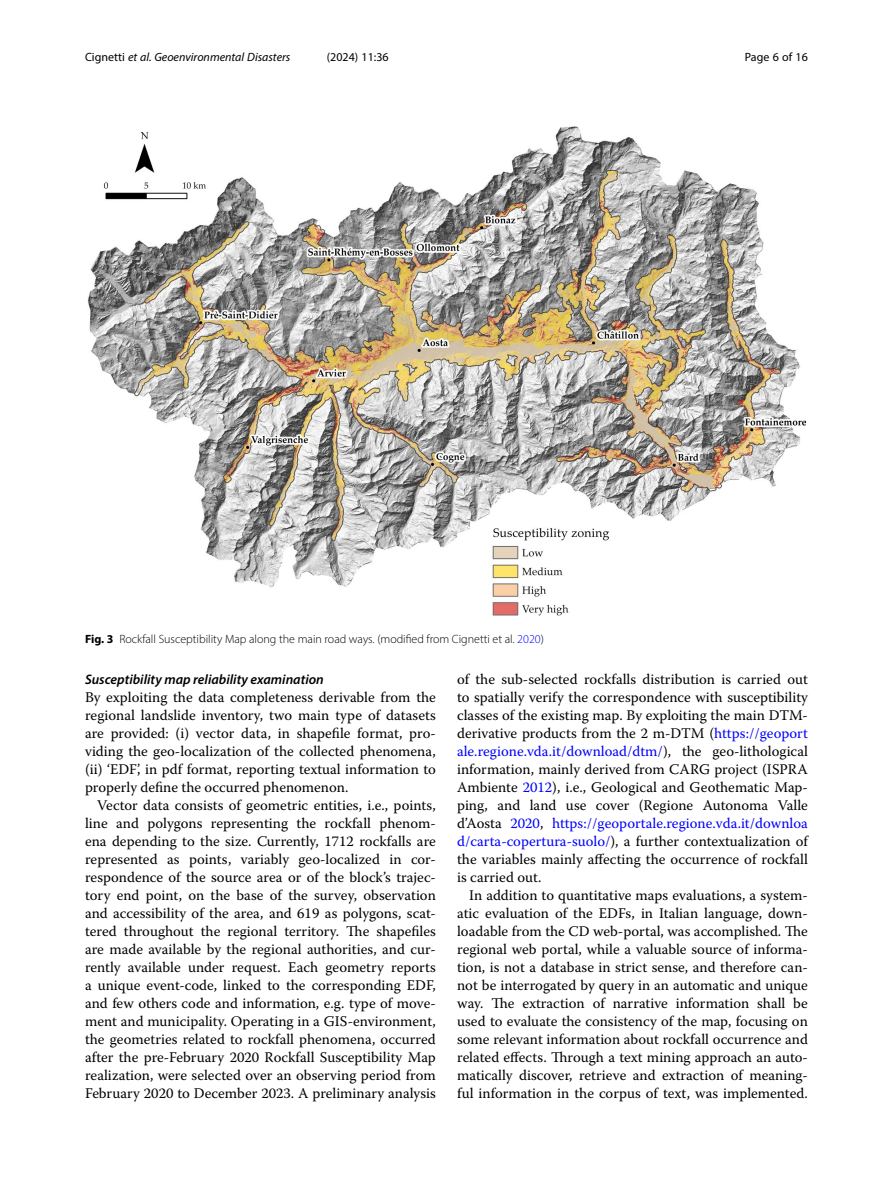
<style>
.page{position:relative;width:893px;height:1191px;background:#fff}
.page>*{position:absolute;margin:0;border:0;box-sizing:border-box;transform-origin:0 0}
.Body_Text_Indent{font:14.7px/18px "Warnock Pro";color:#000;text-align:justify}
.Body_Text{font:14.7px/18px "Warnock Pro";color:#000;text-align:justify}
.Head_2{font:italic 600 13.8px "Myriad Pro";color:#000}
.Figure_Caption{font:300 12px "Myriad Pro";color:#000}
.t1{font:italic 12px "Myriad Pro";color:#000}
.t2{font:12px "Myriad Pro";color:#000}
.s1{font-style:normal}
.s2{font-weight:700}
.s3{color:#00f}
</style>
<div class="page">
<img style="left:87px;top:126px;width:719px;height:490px">
<p class="t1" style="left:85px;top:50px;width:207px"><span class="s1">Cignetti</span> et al. Geoenvironmental Disasters</p>
<p class="t2" style="left:327px;top:50px;width:63px">(2024) 11:36</p>
<p class="t2" style="left:745px;top:50px;width:65px">Page 6 of 16</p>
<p class="Figure_Caption" style="left:85px;top:632px;width:460px"><span class="s2">Fig. 3</span> Rockfall Susceptibility Map along the main road ways. (modified from Cignetti et al. <span class="s3">2020</span>)</p>
<p class="Head_2" style="left:85px;top:671px;width:240px">Susceptibility map reliability examination</p>
<p class="Body_Text" style="left:85px;top:688px;width:352px">By exploiting the data completeness derivable from the regional landslide inventory, two main type of datasets are provided: (i) vector data, in shapefile format, pro&shy;viding the geo-localization of the collected phenomena, (ii) ‘EDF’, in pdf format, reporting textual information to properly define the occurred phenomenon.</p>
<p class="Body_Text_Indent" style="left:85px;top:796px;width:352px;text-indent:12px">Vector data consists of geometric entities, i.e., points, line and polygons representing the rockfall phenom&shy;ena depending to the size. Currently, 1712 rockfalls are represented as points, variably geo-localized in cor&shy;respondence of the source area or of the block’s trajec&shy;tory end point, on the base of the survey, observation and accessibility of the area, and 619 as polygons, scat&shy;tered throughout the regional territory. The shapefiles are made available by the regional authorities, and cur&shy;rently available under request. Each geometry reports a unique event-code, linked to the corresponding EDF, and few others code and information, e.g. type of move&shy;ment and municipality. Operating in a GIS-environment, the geometries related to rockfall phenomena, occurred after the pre-February 2020 Rockfall Susceptibility Map realization, were selected over an observing period from February 2020 to December 2023. A preliminary analysis</p>
<p class="Body_Text_Indent" style="left:457px;top:670px;width:352px">of the sub-selected rockfalls distribution is carried out to spatially verify the correspondence with susceptibility classes of the existing map. By exploiting the main DTM&shy;derivative products from the 2 m-DTM (<span class="s3">https://geoport ale.regione.vda.it/download/dtm/</span>), the geo-lithological information, mainly derived from CARG project (ISPRA Ambiente <span class="s3">2012</span>), i.e., Geological and Geothematic Map&shy;ping, and land use cover (Regione Autonoma Valle d’Aosta <span class="s3">2020</span>, <span class="s3">https://geoportale.regione.vda.it/downloa d/carta-copertura-suolo/</span>), a further contextualization of the variables mainly affecting the occurrence of rockfall is carried out.</p>
<p class="Body_Text_Indent" style="left:457px;top:886px;width:352px;text-indent:12px">In addition to quantitative maps evaluations, a system&shy;atic evaluation of the EDFs, in Italian language, down&shy;loadable from the CD web-portal, was accomplished. The regional web portal, while a valuable source of informa&shy;tion, is not a database in strict sense, and therefore can&shy;not be interrogated by query in an automatic and unique way. The extraction of narrative information shall be used to evaluate the consistency of the map, focusing on some relevant information about rockfall occurrence and related effects. Through a text mining approach an auto&shy;matically discover, retrieve and extraction of meaning&shy;ful information in the corpus of text, was implemented.</p>
</div>
